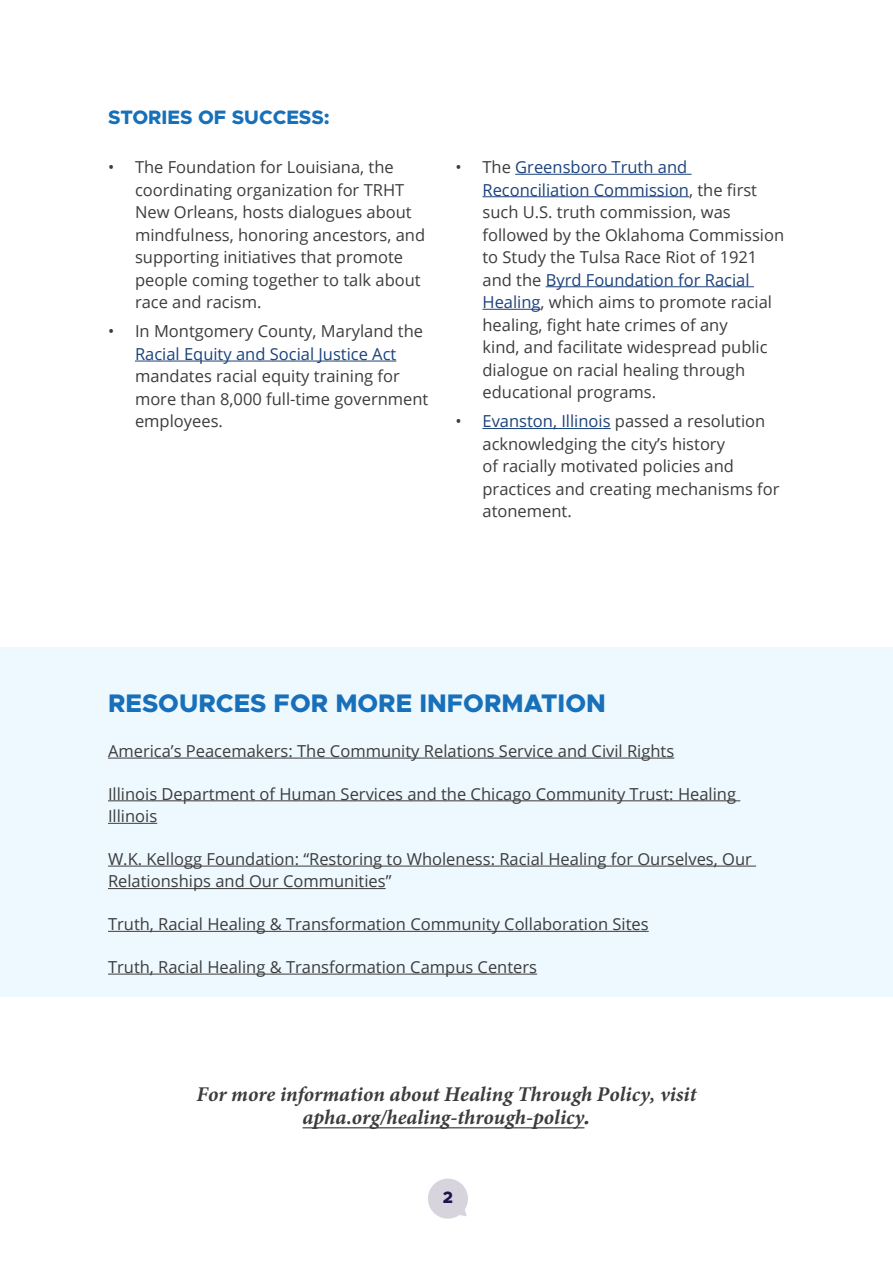
<style>
.page{position:relative;width:893px;height:1263px;background:#fff}
.page>*{position:absolute;margin:0;border:0;box-sizing:border-box;transform-origin:0 0}
.t1{font:800 25.5px "Metropolis";color:#1870b9}
.t2{font:italic 700 21px/22.5px "Minion Pro";color:#3c3c3c;text-align:center}
.t3{font:800 19.5px "Metropolis";color:#1870b9}
.t4{font:16.5px/22.5px "Open Sans";color:#3c3c3c}
.t5{font:16.5px "Open Sans";color:#1c427b}
.t6{font:800 16.5px "Metropolis";color:#1c154c}
.s1{color:#1c427b}
.s2{font-family:"Open Sans"}
</style>
<div class="page">
<svg style="left:428px;top:1178px;width:40px;height:41px"></svg>
<div style="left:0;top:647px;width:893px;height:349px;background:#eef8ff"></div>
<hr style="left:135px;top:361px;width:261px;height:1px;background:#1c427b">
<hr style="left:515px;top:174px;width:177px;height:1px;background:#1c427b">
<hr style="left:482px;top:196px;width:207px;height:1px;background:#1c427b">
<hr style="left:546px;top:286px;width:208px;height:1px;background:#1c427b">
<hr style="left:482px;top:309px;width:59px;height:1px;background:#1c427b">
<hr style="left:482px;top:428px;width:129px;height:1px;background:#1c427b">
<hr style="left:108px;top:758px;width:566px;height:1px;background:#3c3c3c">
<hr style="left:108px;top:800px;width:632px;height:1px;background:#3c3c3c">
<hr style="left:108px;top:823px;width:49px;height:1px;background:#3c3c3c">
<hr style="left:108px;top:866px;width:648px;height:1px;background:#3c3c3c">
<hr style="left:108px;top:888px;width:278px;height:1px;background:#3c3c3c">
<hr style="left:108px;top:931px;width:541px;height:1px;background:#3c3c3c">
<hr style="left:108px;top:974px;width:429px;height:1px;background:#3c3c3c">
<hr style="left:303px;top:1127px;width:281px;height:1px;background:#3c3c3c">
<h3 class="t3" style="left:108px;top:104px;width:223px">STORIES OF SUCCESS:</h3>
<p class="t4" style="left:135px;top:155px;width:292px;text-indent:-27px">• The Foundation for Louisiana, the coordinating organization for TRHT New Orleans, hosts dialogues about mindfulness, honoring ancestors, and supporting initiatives that promote people coming together to talk about race and racism.</p>
<p class="t4" style="left:108px;top:320px;width:317px">• In Montgomery County, Maryland the</p>
<p class="t5" style="left:135px;top:343px;width:263px">Racial Equity and Social Justice Act</p>
<p class="t4" style="left:135px;top:365px;width:295px">mandates racial equity training for more than 8,000 full-time government employees.</p>
<p class="t4" style="left:482px;top:155px;width:303px;text-indent:-27px">• The <span class="s1">Greensboro Truth and Reconciliation Commission</span>, the first such U.S. truth commission, was followed by the Oklahoma Commission to Study the Tulsa Race Riot of 1921 and the <span class="s1">Byrd Foundation for Racial Healing</span>, which aims to promote racial healing, fight hate crimes of any<br>kind, and facilitate widespread public dialogue on racial healing through educational programs.</p>
<p class="t4" style="left:482px;top:410px;width:299px;text-indent:-27px">• <span class="s1">Evanston, Illinois</span> passed a resolution acknowledging the city’s history<br>of racially motivated policies and practices and creating mechanisms for atonement.</p>
<h2 class="t1" style="left:108px;top:687px;width:499px">RESOURCES FOR MORE INFORMATION</h2>
<p class="t4" style="left:108px;top:739px;width:568px">America’s Peacemakers: The Community Relations Service and Civil Rights</p>
<p class="t4" style="left:108px;top:782px;width:630px">Illinois Department of Human Services and the Chicago Community Trust: Healing<br>Illinois</p>
<p class="t4" style="left:108px;top:847px;width:645px">W.K. Kellogg Foundation: “Restoring to Wholeness: Racial Healing for Ourselves, Our<br>Relationships and Our Communities”</p>
<p class="t4" style="left:108px;top:912px;width:542px">Truth, Racial Healing &amp; Transformation Community Collaboration Sites</p>
<p class="t4" style="left:108px;top:955px;width:431px">Truth, Racial Healing &amp; Transformation Campus Centers</p>
<h3 class="t2" style="left:197px;top:1083px;width:501px">For more information about Healing Through Policy, visit apha.org/healing-through-policy<span class="s2">.</span></h3>
<p class="t6" style="left:443px;top:1187px;width:12px">2</p>
</div>
